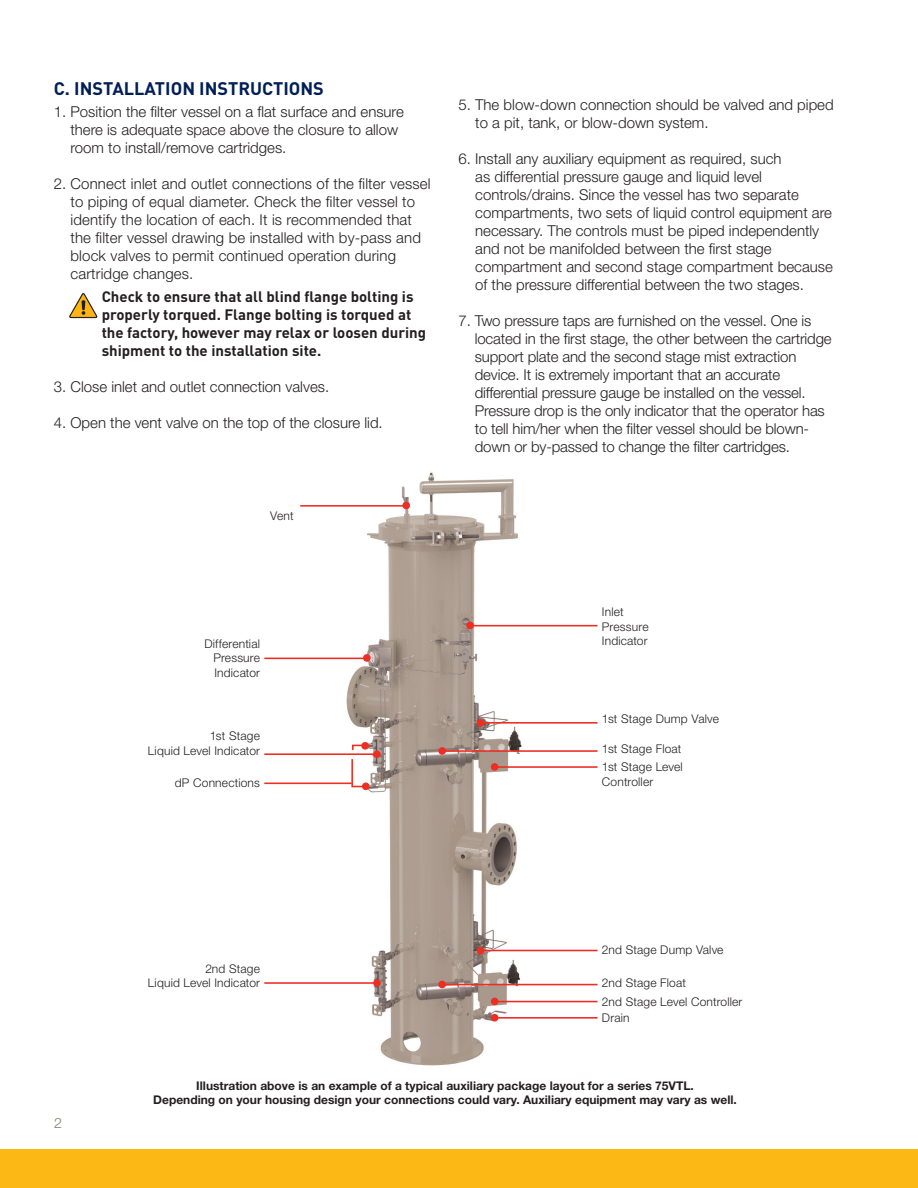
<style>
.page{position:relative;width:918px;height:1188px;background:#fff}
.page>*{position:absolute;margin:0;border:0;box-sizing:border-box;transform-origin:0 0}
.Headers{font:700 18px "DINOT";color:#001f56}
.Body{font:300 15px/18px "Helvetica Neue LT Std";color:#231f20}
.Body-2{font:700 15px/18px "DINOT";color:#231f20}
.numbers{font:300 15px/18px "Helvetica Neue LT Std";color:#231f20}
.t1{font:300 14.25px "Helvetica Neue LT Std";color:#887d6e}
.t2{font:300 12px/14.4px "Helvetica Neue LT Std";letter-spacing:.015em;color:#231f20}
.t3{font:700 12px "Helvetica Neue LT Std";color:#231f20}
</style>
<div class="page">
<div style="left:0;top:1150px;width:918px;height:38px;background:#fcb814"></div>
<img style="left:294px;top:472px;width:304px;height:594px">
<svg style="left:402px;top:501px;width:8px;height:9px"></svg>
<svg style="left:363px;top:654px;width:8px;height:8px"></svg>
<svg style="left:438px;top:747px;width:8px;height:8px"></svg>
<svg style="left:438px;top:980px;width:8px;height:9px"></svg>
<svg style="left:373px;top:979px;width:8px;height:8px"></svg>
<svg style="left:476px;top:719px;width:9px;height:8px"></svg>
<svg style="left:476px;top:946px;width:9px;height:9px"></svg>
<svg style="left:490px;top:763px;width:9px;height:8px"></svg>
<svg style="left:490px;top:997px;width:9px;height:9px"></svg>
<svg style="left:490px;top:1013px;width:9px;height:9px"></svg>
<svg style="left:466px;top:621px;width:8px;height:9px"></svg>
<hr style="left:300px;top:505px;width:106px;height:2px;background:#ee2e22">
<hr style="left:264px;top:658px;width:105px;height:1px;background:#ee2e22">
<hr style="left:470px;top:625px;width:128px;height:1px;background:#ee2e22">
<hr style="left:479px;top:722px;width:119px;height:2px;background:#ee2e22">
<hr style="left:479px;top:950px;width:119px;height:1px;background:#ee2e22">
<hr style="left:494px;top:766px;width:104px;height:2px;background:#ee2e22">
<hr style="left:494px;top:1001px;width:104px;height:1px;background:#ee2e22">
<hr style="left:494px;top:1017px;width:104px;height:2px;background:#ee2e22">
<hr style="left:442px;top:750px;width:156px;height:2px;background:#ee2e22">
<hr style="left:442px;top:984px;width:156px;height:1px;background:#ee2e22">
<hr style="left:264px;top:753px;width:114px;height:2px;background:#ee2e22">
<hr style="left:264px;top:982px;width:114px;height:2px;background:#ee2e22">
<svg style="left:351px;top:742px;width:30px;height:49px"></svg>
<hr style="left:264px;top:783px;width:88px;height:1px;background:#ee2e22">
<svg style="left:69px;top:293px;width:29px;height:26px"></svg>
<p class="Headers" style="left:54px;top:76px;width:272px">C. INSTALLATION INSTRUCTIONS</p>
<p class="Body" style="left:70px;top:103px;width:335px;text-indent:-17px">1. Position the filter vessel on a flat surface and ensure there is adequate space above the closure to allow room to install/remove cartridges.</p>
<p class="Body" style="left:70px;top:175px;width:361px;text-indent:-17px">2. Connect inlet and outlet connections of the filter vessel to piping of equal diameter. Check the filter vessel to identify the location of each. It is recommended that the filter vessel drawing be installed with by-pass and block valves to permit continued operation during cartridge changes.</p>
<p class="Body-2" style="left:102px;top:287px;width:326px">Check to ensure that all blind flange bolting is properly torqued. Flange bolting is torqued at the factory, however may relax or loosen during shipment to the installation site.</p>
<p class="numbers" style="left:54px;top:377px;width:277px">3. Close inlet and outlet connection valves.</p>
<p class="Body" style="left:54px;top:413px;width:330px">4. Open the vent valve on the top of the closure lid.</p>
<p class="t2" style="left:270px;top:509px;width:25px">Vent</p>
<p class="numbers" style="left:475px;top:95px;width:360px;text-indent:-17px">5. The blow-down connection should be valved and piped to a pit, tank, or blow-down system.</p>
<p class="Body" style="left:475px;top:149px;width:359px;text-indent:-17px">6. Install any auxiliary equipment as required, such<br>as differential pressure gauge and liquid level controls/drains. Since the vessel has two separate compartments, two sets of liquid control equipment are necessary. The controls must be piped independently and not be manifolded between the first stage compartment and second stage compartment because of the pressure differential between the two stages.</p>
<p class="Body" style="left:475px;top:311px;width:358px;text-indent:-16px">7. Two pressure taps are furnished on the vessel. One is located in the first stage, the other between the cartridge support plate and the second stage mist extraction device. It is extremely important that an accurate differential pressure gauge be installed on the vessel.<br>Pressure drop is the only indicator that the operator has to tell him/her when the filter vessel should be blown&shy;down or by-passed to change the filter cartridges.</p>
<p class="t2" style="left:213px;top:636px;width:48px;text-align:justify;text-indent:-9px">Differential Pressure Indicator</p>
<p class="t2" style="left:210px;top:729px;width:52px">1st Stage</p>
<p class="t2" style="left:148px;top:743px;width:114px">Liquid Level Indicator</p>
<p class="t2" style="left:175px;top:776px;width:87px">dP Connections</p>
<p class="t2" style="left:602px;top:605px;width:23px">Inlet</p>
<p class="t2" style="left:602px;top:619px;width:48px">Pressure<br>Indicator</p>
<p class="t2" style="left:602px;top:711px;width:119px">1st Stage Dump Valve</p>
<p class="t2" style="left:602px;top:742px;width:81px">1st Stage Float</p>
<p class="t2" style="left:602px;top:760px;width:82px">1st Stage Level<br>Controller</p>
<p class="t2" style="left:205px;top:961px;width:56px">2nd Stage</p>
<p class="t2" style="left:148px;top:976px;width:114px">Liquid Level Indicator</p>
<p class="t2" style="left:602px;top:942px;width:123px">2nd Stage Dump Valve</p>
<p class="t2" style="left:602px;top:975px;width:85px">2nd Stage Float</p>
<p class="t2" style="left:602px;top:994px;width:142px">2nd Stage Level Controller</p>
<p class="t2" style="left:602px;top:1010px;width:29px">Drain</p>
<p class="t1" style="left:54px;top:1114px;width:9px">2</p>
<p class="t3" style="left:196px;top:1078px;width:499px">Illustration above is an example of a typical auxiliary package layout for a series 75VTL.</p>
<p class="t3" style="left:153px;top:1092px;width:585px">Depending on your housing design your connections could vary. Auxiliary equipment may vary as well.</p>
</div>
